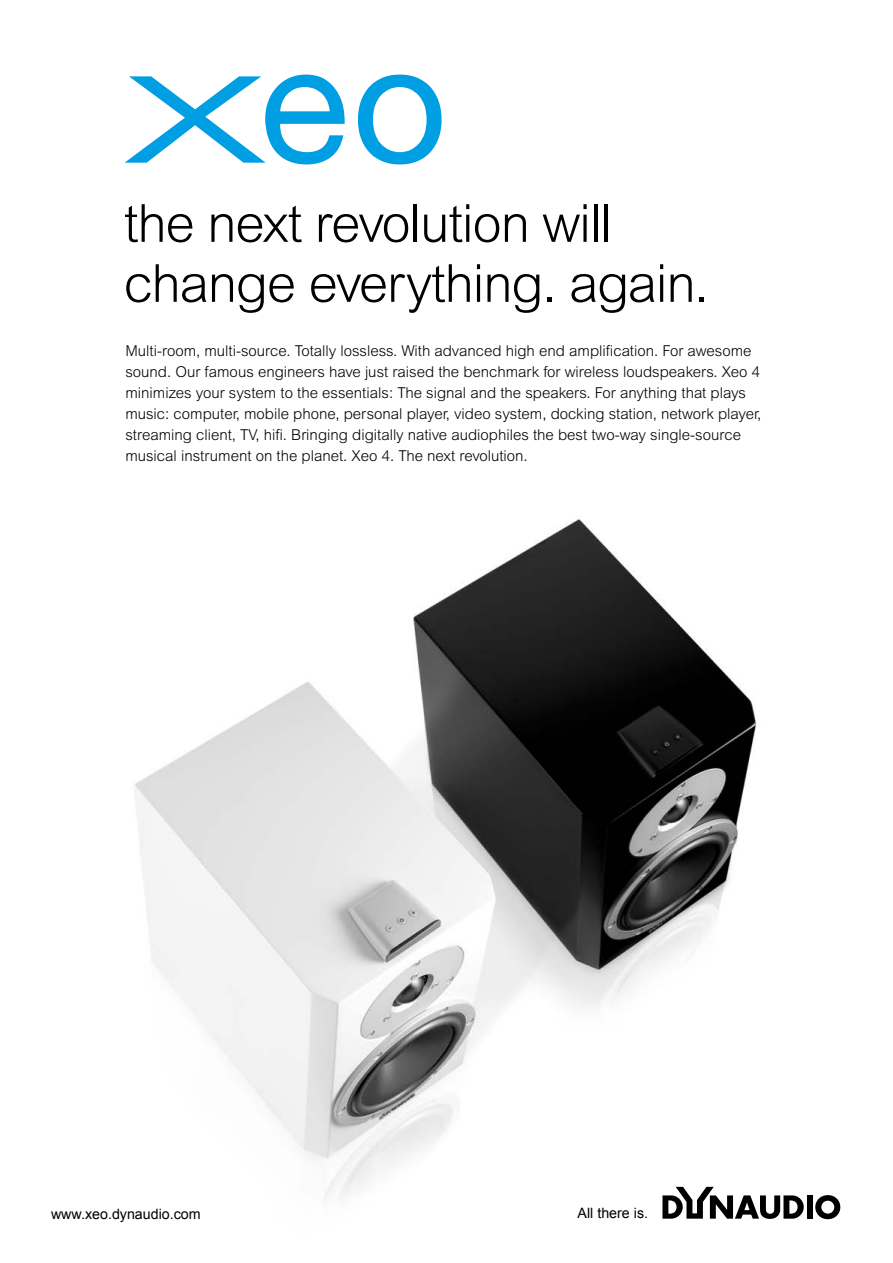
<style>
.page{position:relative;width:893px;height:1263px;background:#fff}
.page>*{position:absolute;margin:0;border:0;box-sizing:border-box;transform-origin:0 0}
.t1{font:500 128.4px "Helvetica Neue";color:#009ee3}
.t2{font:300 52.5px/60px "Arial MT Std";letter-spacing:-.02em;color:#000}
.t3{font:300 15px/21px "Arial MT Std";color:#000}
.t4{font:14.25px "Arial";color:#000}
.s1{font-family:"Arial MT Std";font-weight:300;font-size:166.5px}
.s2{font-weight:400;font-size:166.5px}
</style>
<div class="page">
<img style="left:134px;top:519px;width:707px;height:701px">
<div style="left:807px;top:1195px;width:5px;height:24px;background:#000"></div>
<svg style="left:815px;top:1195px;width:25px;height:24px"></svg>
<svg style="left:662px;top:1187px;width:142px;height:32px"></svg>
<h1 class="t1" style="left:122px;top:14px;width:540px"><span class="s1">x</span><span class="s2">eo</span> 2.0</h1>
<h2 class="t2" style="left:124px;top:193px;width:587px">the next revolution will change everything. again.</h2>
<p class="t3" style="left:125px;top:340px;width:637px">Multi-room, multi-source. Totally lossless. With advanced high end amplification. For awesome sound. Our famous engineers have just raised the benchmark for wireless loudspeakers. Xeo 4 minimizes your system to the essentials: The signal and the speakers. For anything that plays music: computer, mobile phone, personal player, video system, docking station, network player, streaming client, TV, hifi. Bringing digitally native audiophiles the best two-way single-source musical instrument on the planet. Xeo 4. The next revolution.</p>
<p class="t4" style="left:51px;top:1204px;width:151px">www.xeo.dynaudio.com</p>
<p class="t4" style="left:578px;top:1203px;width:72px">All there is.</p>
</div>
